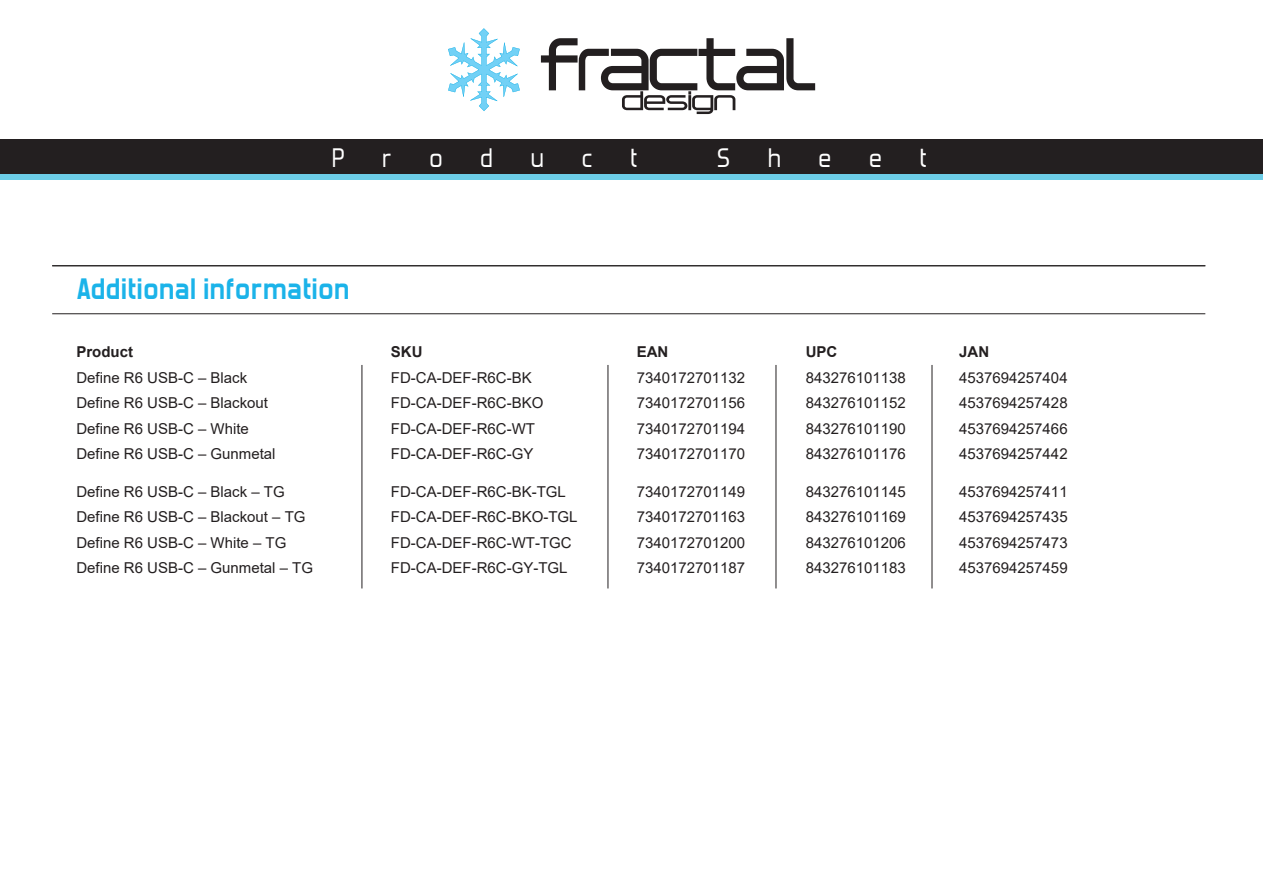
<style>
.page{position:relative;width:1263px;height:893px;background:#fff}
.page>*{position:absolute;margin:0;border:0;box-sizing:border-box;transform-origin:0 0}
.t1{font:700 33px "Forgotten Futurist";color:#1bb3e9}
.t2{font:31.5px "Forgotten Futurist";letter-spacing:1.2em;color:#fff}
.t3{font:15px/25.5px "Arial";color:#231f20;text-align:justify}
.t4{font:700 15px "Arial";color:#231f20}
</style>
<div class="page">
<hr style="left:52px;top:265px;width:1153px;height:1px;background:#231f20">
<hr style="left:52px;top:313px;width:1153px;height:1px;background:#231f20">
<hr style="left:362px;top:365px;width:1px;height:223px;background:#231f20">
<hr style="left:608px;top:365px;width:1px;height:223px;background:#231f20">
<hr style="left:776px;top:365px;width:1px;height:223px;background:#231f20">
<hr style="left:932px;top:365px;width:1px;height:223px;background:#231f20">
<div style="left:0;top:167px;width:1263px;height:13px;background:#6ccde7"></div>
<div style="left:0;top:140px;width:1263px;height:34px;background:#231f20"></div>
<svg style="left:541px;top:38px;width:274px;height:76px"></svg>
<svg style="left:448px;top:28px;width:72px;height:83px"></svg>
<h2 class="t2" style="left:332px;top:144px;width:307px">Product</h2>
<h2 class="t2" style="left:717px;top:144px;width:211px">Sheet</h2>
<h1 class="t1" style="left:76px;top:271px;width:275px">Additional information</h1>
<p class="t4" style="left:76px;top:341px;width:58px">Product</p>
<p class="t3" style="left:76px;top:365px;width:201px;text-align:left">Define R6 USB-C – Black<br>Define R6 USB-C – Blackout<br>Define R6 USB-C – White<br>Define R6 USB-C – Gunmetal</p>
<p class="t4" style="left:391px;top:341px;width:33px">SKU</p>
<p class="t3" style="left:391px;top:365px;width:154px;text-align:left">FD-CA-DEF-R6C-BK<br>FD-CA-DEF-R6C-BKO<br>FD-CA-DEF-R6C-WT<br>FD-CA-DEF-R6C-GY</p>
<p class="t4" style="left:637px;top:341px;width:33px">EAN</p>
<p class="t3" style="left:637px;top:365px;width:110px">7340172701132<br>7340172701156<br>7340172701194<br>7340172701170</p>
<p class="t4" style="left:806px;top:341px;width:33px">UPC</p>
<p class="t3" style="left:806px;top:365px;width:102px">843276101138<br>843276101152<br>843276101190<br>843276101176</p>
<p class="t4" style="left:959px;top:341px;width:32px">JAN</p>
<p class="t3" style="left:959px;top:365px;width:110px">4537694257404<br>4537694257428<br>4537694257466<br>4537694257442</p>
<p class="t3" style="left:76px;top:479px;width:238px;text-align:left">Define R6 USB-C – Black – TG<br>Define R6 USB-C – Blackout – TG<br>Define R6 USB-C – White – TG<br>Define R6 USB-C – Gunmetal – TG</p>
<p class="t3" style="left:391px;top:479px;width:188px;text-align:left">FD-CA-DEF-R6C-BK-TGL<br>FD-CA-DEF-R6C-BKO-TGL<br>FD-CA-DEF-R6C-WT-TGC<br>FD-CA-DEF-R6C-GY-TGL</p>
<p class="t3" style="left:637px;top:479px;width:110px">7340172701149<br>7340172701163<br>7340172701200<br>7340172701187</p>
<p class="t3" style="left:806px;top:479px;width:102px">843276101145<br>843276101169<br>843276101206<br>843276101183</p>
<p class="t3" style="left:959px;top:479px;width:110px">4537694257411<br>4537694257435<br>4537694257473<br>4537694257459</p>
</div>
